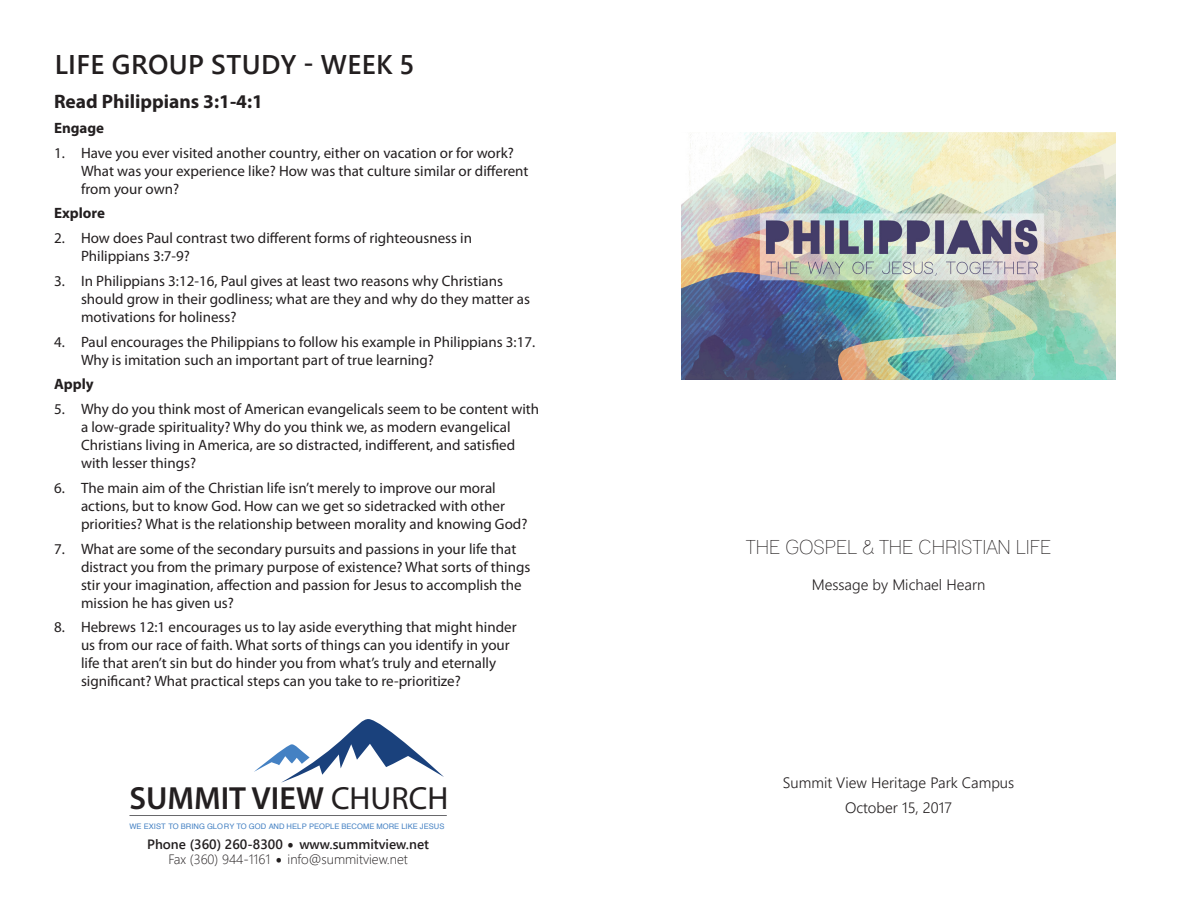
<style>
.page{position:relative;width:1188px;height:918px;background:#fff}
.page>*{position:absolute;margin:0;border:0;box-sizing:border-box;transform-origin:0 0}
.t1{font:37.5px "Gill Sans";color:#231f20}
.t2{font:600 32.1px "Myriad Pro";color:#231f20}
.t3{font:27px "Webly Sleek UI Semibold";letter-spacing:.015em;color:#231f20}
.t4{font:condensed 19.5px "Lane";color:#231f20}
.t5{font:700 19.5px "Myriad Pro";color:#231f20}
.t6{font:15px/18px "Myriad Pro";color:#231f20}
.t7{font:15px "Webly Sleek UI Semilight";color:#231f20}
.t8{font:700 15px "Myriad Pro";color:#231f20}
.t9{font:13.5px "Webly Sleek UI Semibold";color:#231f20}
.t10{font:13.5px "Webly Sleek UI Light";color:#231f20}
.t11{font:7.65px "Helvetica";color:#4481c3}
.s1{font-weight:400}
</style>
<div class="page">
<svg style="left:254px;top:719px;width:190px;height:64px"></svg>
<hr style="left:129px;top:815px;width:318px;height:1px;background:#67676a">
<img style="left:682px;top:132px;width:433px;height:247px">
<p class="t3" style="left:55px;top:44px;width:361px">LIFE GROUP STUDY - WEEK 5</p>
<p class="t5" style="left:54px;top:89px;width:211px">Read Philippians 3:1-4:1</p>
<p class="t8" style="left:54px;top:118px;width:52px">Engage</p>
<p class="t6" style="left:81px;top:143px;width:449px;text-indent:-27px">1. Have you ever visited another country, either on vacation or for work?<br>What was your experience like? How was that culture similar or different from your own?</p>
<p class="t8" style="left:54px;top:204px;width:53px">Explore</p>
<p class="t6" style="left:81px;top:229px;width:393px;text-indent:-27px">2. How does Paul contrast two different forms of righteousness in<br>Philippians 3:7-9?</p>
<p class="t6" style="left:81px;top:272px;width:451px;text-indent:-27px">3. In Philippians 3:12-16, Paul gives at least two reasons why Christians should grow in their godliness; what are they and why do they matter as motivations for holiness?</p>
<p class="t6" style="left:81px;top:332px;width:456px;text-indent:-27px">4. Paul encourages the Philippians to follow his example in Philippians 3:17.<br>Why is imitation such an important part of true learning?</p>
<p class="t8" style="left:54px;top:375px;width:41px">Apply</p>
<p class="t6" style="left:81px;top:400px;width:460px;text-indent:-27px">5. Why do you think most of American evangelicals seem to be content with a low-grade spirituality? Why do you think we, as modern evangelical Christians living in America, are so distracted, indifferent, and satisfied with lesser things?</p>
<p class="t6" style="left:81px;top:479px;width:448px;text-indent:-27px">6. The main aim of the Christian life isn’t merely to improve our moral actions, but to know God. How can we get so sidetracked with other priorities? What is the relationship between morality and knowing God?</p>
<p class="t6" style="left:81px;top:539px;width:451px;text-indent:-27px">7. What are some of the secondary pursuits and passions in your life that distract you from the primary purpose of existence? What sorts of things stir your imagination, affection and passion for Jesus to accomplish the mission he has given us?</p>
<p class="t6" style="left:81px;top:618px;width:437px;text-indent:-27px">8. Hebrews 12:1 encourages us to lay aside everything that might hinder us from our race of faith. What sorts of things can you identify in your life that aren’t sin but do hinder you from what’s truly and eternally significant? What practical steps can you take to re-prioritize?</p>
<h2 class="t2" style="left:129px;top:778px;width:320px">SUMMIT VIEW <span class="s1">CHURCH</span></h2>
<p class="t11" style="left:129px;top:820px;width:316px">WE EXIST TO BRING GLORY TO GOD AND HELP PEOPLE BECOME MORE LIKE JESUS</p>
<p class="t9" style="left:147px;top:834px;width:137px">Phone (360) 260-8300</p>
<p class="t1" style="left:287px;top:813px;width:10px">.</p>
<p class="t9" style="left:299px;top:834px;width:131px">www.summitview.net</p>
<p class="t10" style="left:168px;top:849px;width:103px">Fax (360) 944-1161</p>
<p class="t1" style="left:275px;top:828px;width:10px">.</p>
<p class="t10" style="left:288px;top:849px;width:122px">info@summitview.net</p>
<p class="t4" style="left:746px;top:535px;width:307px">THE GOSPEL &amp; THE CHRISTIAN LIFE</p>
<p class="t7" style="left:812px;top:573px;width:175px">Message by Michael Hearn</p>
<p class="t7" style="left:783px;top:771px;width:233px">Summit View Heritage Park Campus</p>
<p class="t7" style="left:845px;top:796px;width:108px">October 15, 2017</p>
</div>
